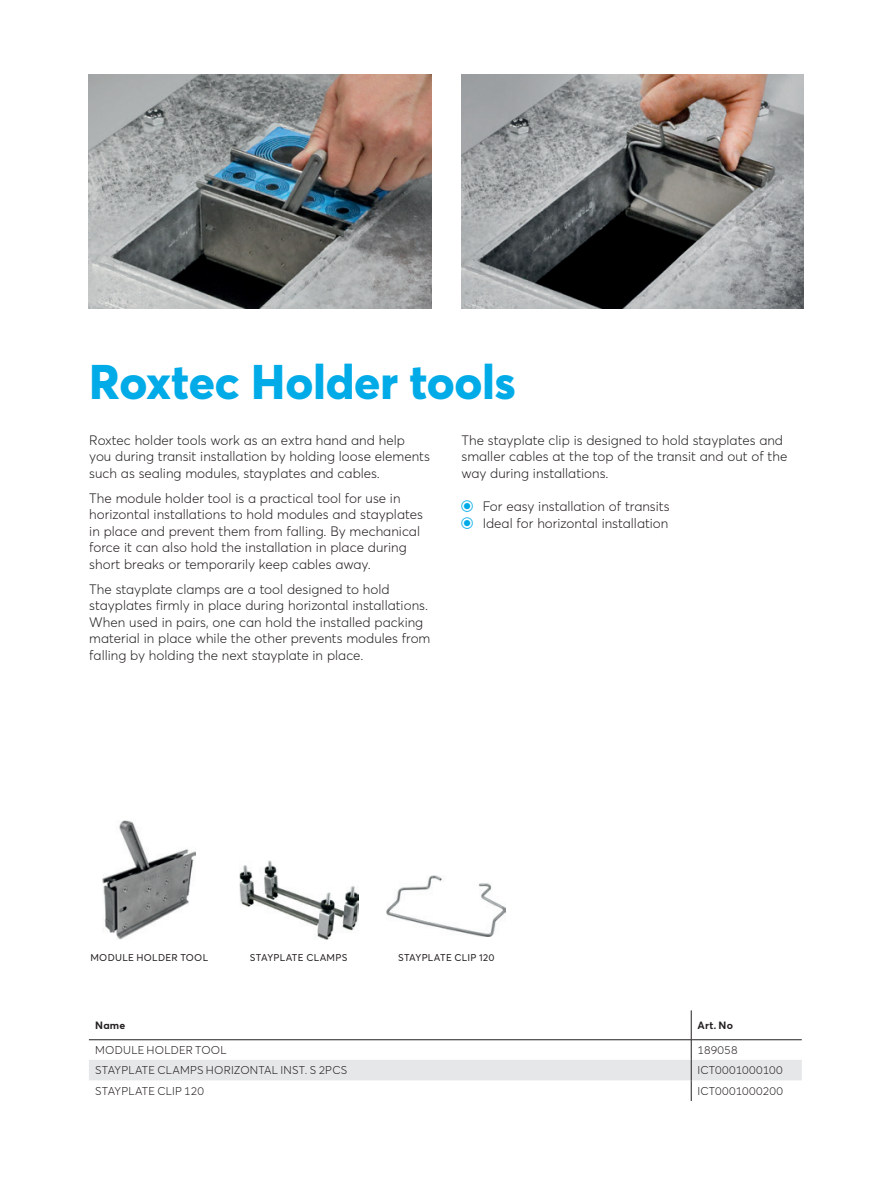
<style>
.page{position:relative;width:893px;height:1191px;background:#fff}
.page>*{position:absolute;margin:0;border:0;box-sizing:border-box;transform-origin:0 0}
.t1{font:800 48px "Averta";letter-spacing:-.005em;color:#00abe7}
.t2{font:300 13.5px/16.5px "Averta";color:#231f20}
.t3{font:300 11.25px "Averta";letter-spacing:.02em;color:#231f20}
.t4{font:700 10.5px "Averta";letter-spacing:.02em;color:#231f20}
.t5{font:9.75px "Averta";letter-spacing:.025em;color:#231f20}
</style>
<div class="page">
<svg style="left:89px;top:1010px;width:713px;height:91px"></svg>
<img style="left:103px;top:820px;width:92px;height:119px">
<img style="left:387px;top:875px;width:119px;height:61px">
<img style="left:239px;top:860px;width:119px;height:79px">
<img style="left:89px;top:74px;width:343px;height:234px">
<img style="left:461px;top:74px;width:342px;height:234px">
<h1 class="t1" style="left:89px;top:351px;width:428px">Roxtec Holder tools</h1>
<p class="t2" style="left:89px;top:432px;width:342px">Roxtec holder tools work as an extra hand and help you during transit installation by holding loose elements such as sealing modules, stayplates and cables.</p>
<p class="t2" style="left:89px;top:490px;width:335px">The module holder tool is a practical tool for use in horizontal installations to hold modules and stayplates in place and prevent them from falling. By mechanical force it can also hold the installation in place during short breaks or temporarily keep cables away.</p>
<p class="t2" style="left:89px;top:581px;width:343px">The stayplate clamps are a tool designed to hold stayplates firmly in place during horizontal installations.<br>When used in pairs, one can hold the installed packing material in place while the other prevents modules from falling by holding the next stayplate in place.</p>
<p class="t2" style="left:461px;top:432px;width:327px">The stayplate clip is designed to hold stayplates and smaller cables at the top of the transit and out of the way during installations.</p>
<p class="t2" style="left:483px;top:498px;width:188px">For easy installation of transits<br>Ideal for horizontal installation</p>
<p class="t5" style="left:90px;top:951px;width:119px">MODULE HOLDER TOOL</p>
<p class="t5" style="left:250px;top:951px;width:99px">STAYPLATE CLAMPS</p>
<p class="t5" style="left:398px;top:951px;width:98px">STAYPLATE CLIP 120</p>
<p class="t4" style="left:95px;top:1018px;width:32px">Name</p>
<p class="t4" style="left:698px;top:1018px;width:37px">Art. No</p>
<p class="t3" style="left:95px;top:1043px;width:133px">MODULE HOLDER TOOL</p>
<p class="t3" style="left:698px;top:1043px;width:42px">189058</p>
<p class="t3" style="left:95px;top:1063px;width:254px">STAYPLATE CLAMPS HORIZONTAL INST. S 2PCS</p>
<p class="t3" style="left:698px;top:1063px;width:86px">ICT0001000100</p>
<p class="t3" style="left:95px;top:1084px;width:110px">STAYPLATE CLIP 120</p>
<p class="t3" style="left:698px;top:1084px;width:87px">ICT0001000200</p>
</div>
